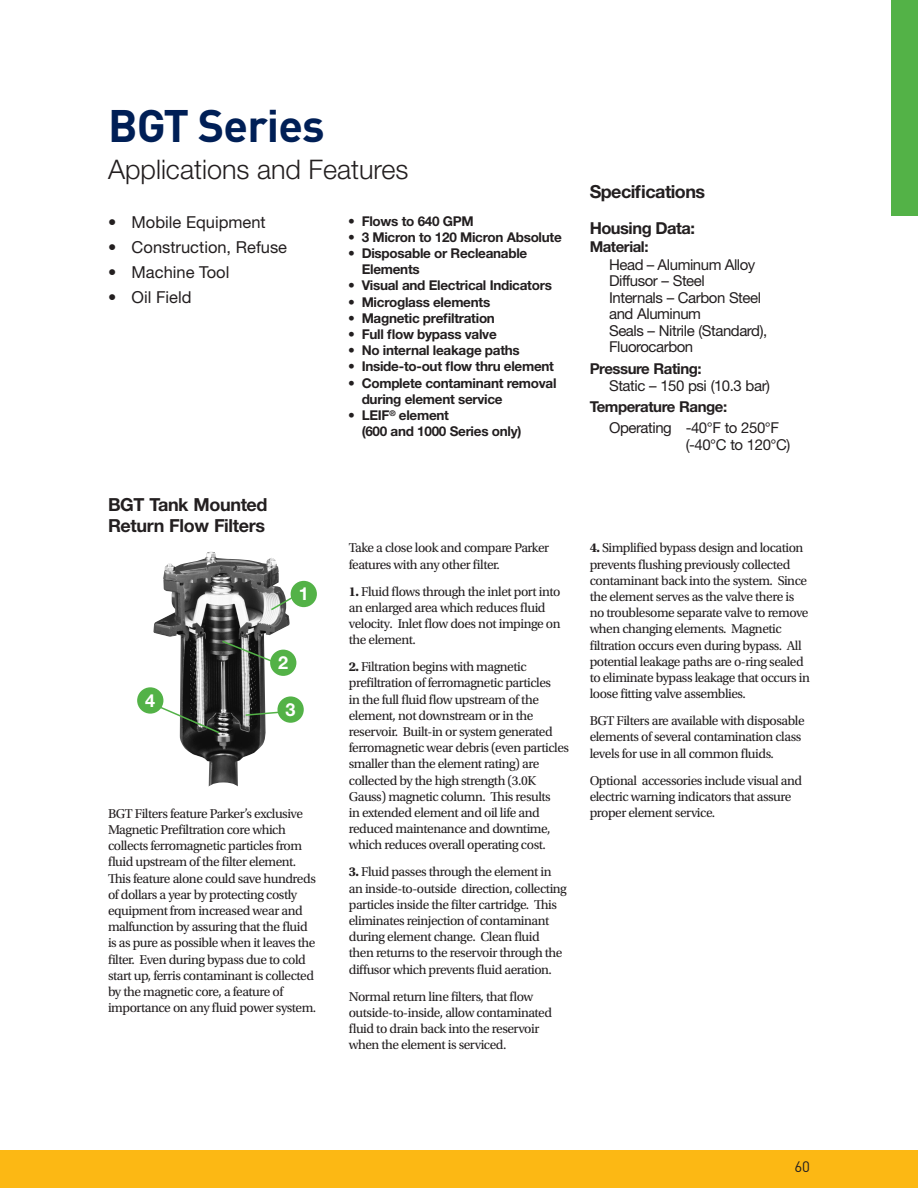
<style>
.page{position:relative;width:918px;height:1188px;background:#fff}
.page>*{position:absolute;margin:0;border:0;box-sizing:border-box;transform-origin:0 0}
.t1{font:700 45px "DINOT";letter-spacing:-.02em;color:#001f56}
.t2{font:300 27px "Helvetica Neue LT Std";color:#231f20}
.t3{font:700 18px/21.6px "Helvetica Neue LT Std";letter-spacing:-.02em;color:#231f20}
.t4{font:700 18px "Helvetica Neue LT Std";color:#fff}
.t5{font:16.5px "Helvetica Neue LT Std";color:#231f20}
.t6{font:700 16.5px "Helvetica Neue LT Std";letter-spacing:-.03em;color:#231f20}
.t7{font:15px/16.5px "Helvetica Neue LT Std";letter-spacing:-.03em;color:#231f20}
.t8{font:700 15px "Helvetica Neue LT Std";letter-spacing:-.03em;color:#231f20}
.t9{font:15px "DINOT";color:#231f20}
.t10{font:13.5px/16.2px "Utopia Std";letter-spacing:-.035em;color:#231f20}
.t11{font:700 13.5px/16.2px "Helvetica Neue LT Std";letter-spacing:-.02em;color:#231f20}
.s1{font-weight:400}
.s2{font-weight:700}
</style>
<div class="page">
<div style="left:0;top:1150px;width:918px;height:38px;background:#fcb814"></div>
<img style="left:153px;top:552px;width:137px;height:235px">
<svg style="left:139px;top:697px;width:82px;height:38px"></svg>
<svg style="left:269px;top:594px;width:27px;height:18px"></svg>
<svg style="left:220px;top:639px;width:61px;height:27px"></svg>
<svg style="left:244px;top:711px;width:35px;height:6px"></svg>
<div style="left:891px;top:0;width:27px;height:216px;background:#53b247"></div>
<div style="left:292px;top:582px;width:23px;height:24px;background:#53b247;border-radius:50%"></div>
<div style="left:291px;top:581px;width:26px;height:26px;border:3px solid #53b247;border-radius:50%"></div>
<div style="left:272px;top:651px;width:23px;height:23px;background:#53b247;border-radius:50%"></div>
<div style="left:270px;top:650px;width:26px;height:26px;border:3px solid #53b247;border-radius:50%"></div>
<div style="left:279px;top:698px;width:23px;height:23px;background:#53b247;border-radius:50%"></div>
<div style="left:277px;top:696px;width:27px;height:27px;border:3px solid #53b247;border-radius:50%"></div>
<div style="left:139px;top:689px;width:23px;height:23px;background:#53b247;border-radius:50%"></div>
<div style="left:137px;top:687px;width:26px;height:27px;border:3px solid #53b247;border-radius:50%"></div>
<p class="t1" style="left:108px;top:96px;width:218px">BGT Series</p>
<p class="t2" style="left:108px;top:153px;width:302px">Applications and Features</p>
<p class="t5" style="left:108px;top:212px;width:159px">• Mobile Equipment</p>
<p class="t5" style="left:108px;top:237px;width:181px">• Construction, Refuse</p>
<p class="t5" style="left:108px;top:262px;width:123px">• Machine Tool</p>
<p class="t5" style="left:108px;top:288px;width:85px">• Oil Field</p>
<p class="t3" style="left:108px;top:493px;width:161px">BGT Tank Mounted<br>Return Flow Filters</p>
<p class="t4" style="left:299px;top:583px;width:12px">1</p>
<p class="t4" style="left:145px;top:689px;width:12px">4</p>
<p class="t4" style="left:278px;top:652px;width:12px">2</p>
<p class="t4" style="left:286px;top:698px;width:12px">3</p>
<p class="t10" style="left:108px;top:806px;width:210px">BGT Filters feature Parker’s exclusive Magnetic Prefiltration core which collects ferromagnetic particles from fluid upstream of the filter element.<br>This feature alone could save hundreds of dollars a year by protecting costly equipment from increased wear and malfunction by assuring that the fluid is as pure as possible when it leaves the filter. Even during bypass due to cold start up, ferris contaminant is collected by the magnetic core, a feature of importance on any fluid power system.</p>
<p class="t11" style="left:348px;top:212px;width:127px"><span class="s1">•</span> Flows to 640 GPM</p>
<p class="t11" style="left:348px;top:229px;width:215px"><span class="s1">•</span> 3 Micron to 120 Micron Absolute</p>
<p class="t11" style="left:362px;top:245px;width:167px;text-indent:-14px"><span class="s1">•</span> Disposable or Recleanable<br>Elements</p>
<p class="t11" style="left:348px;top:277px;width:205px"><span class="s1">•</span> Visual and Electrical Indicators</p>
<p class="t11" style="left:348px;top:293px;width:144px"><span class="s1">•</span> Microglass elements</p>
<p class="t11" style="left:348px;top:310px;width:148px"><span class="s1">•</span> Magnetic prefiltration</p>
<p class="t11" style="left:348px;top:326px;width:150px"><span class="s1">•</span> Full flow bypass valve</p>
<p class="t11" style="left:348px;top:342px;width:173px"><span class="s1">•</span> No internal leakage paths</p>
<p class="t11" style="left:348px;top:358px;width:207px"><span class="s1">•</span> Inside-to-out flow thru element</p>
<p class="t11" style="left:362px;top:374px;width:196px;text-indent:-14px"><span class="s1">•</span> Complete contaminant removal during element service</p>
<p class="t11" style="left:362px;top:407px;width:161px;text-indent:-14px"><span class="s1">•</span> LEIF<sup>®</sup> element<br>(600 and 1000 Series only)</p>
<p class="t10" style="left:349px;top:540px;width:202px">Take a close look and compare Parker features with any other filter.</p>
<p class="t10" style="left:349px;top:583px;width:213px"><span class="s2">1.</span> Fluid flows through the inlet port into an enlarged area which reduces fluid velocity. Inlet flow does not impinge on the element.</p>
<p class="t10" style="left:349px;top:659px;width:222px"><span class="s2">2.</span> Filtration begins with magnetic prefiltration of ferromagnetic particles<br>in the full fluid flow upstream of the element, not downstream or in the reservoir. Built-in or system generated ferromagnetic wear debris (even particles smaller than the element rating) are collected by the high strength (3.0K Gauss) magnetic column. This results<br>in extended element and oil life and reduced maintenance and downtime, which reduces overall operating cost.</p>
<p class="t10" style="left:349px;top:864px;width:220px"><span class="s2">3.</span> Fluid passes through the element in an inside-to-outside direction, collecting particles inside the filter cartridge. This eliminates reinjection of contaminant during element change. Clean fluid then returns to the reservoir through the diffusor which prevents fluid aeration.</p>
<p class="t10" style="left:349px;top:988px;width:205px">Normal return line filters, that flow outside-to-inside, allow contaminated fluid to drain back into the reservoir when the element is serviced.</p>
<p class="t3" style="left:590px;top:180px;width:117px">Specifications</p>
<p class="t6" style="left:590px;top:218px;width:107px">Housing Data:</p>
<p class="t8" style="left:590px;top:237px;width:60px">Material:</p>
<p class="t7" style="left:609px;top:256px;width:148px">Head – Aluminum Alloy</p>
<p class="t7" style="left:609px;top:272px;width:97px">Diffusor – Steel</p>
<p class="t7" style="left:609px;top:289px;width:154px">Internals – Carbon Steel and Aluminum</p>
<p class="t7" style="left:609px;top:322px;width:160px">Seals – Nitrile (Standard),<br>Fluorocarbon</p>
<p class="t8" style="left:590px;top:359px;width:114px">Pressure Rating:</p>
<p class="t7" style="left:609px;top:377px;width:163px">Static – 150 psi (10.3 bar)</p>
<p class="t8" style="left:590px;top:398px;width:139px">Temperature Range:</p>
<p class="t7" style="left:609px;top:420px;width:171px">Operating -40°F to 250°F</p>
<p class="t7" style="left:686px;top:436px;width:106px">(-40°C to 120°C)</p>
<p class="t10" style="left:590px;top:540px;width:222px"><span class="s2">4.</span> Simplified bypass design and location prevents flushing previously collected contaminant back into the system. Since the element serves as the valve there is no troublesome separate valve to remove when changing elements. Magnetic filtration occurs even during bypass. All potential leakage paths are o-ring sealed to eliminate bypass leakage that occurs in loose fitting valve assemblies.</p>
<p class="t10" style="left:590px;top:713px;width:216px">BGT Filters are available with disposable elements of several contamination class levels for use in all common fluids.</p>
<p class="t10" style="left:590px;top:772px;width:214px">Optional accessories include visual and electric warning indicators that assure proper element service.</p>
<p class="t9" style="left:794px;top:1156px;width:17px">60</p>
</div>
